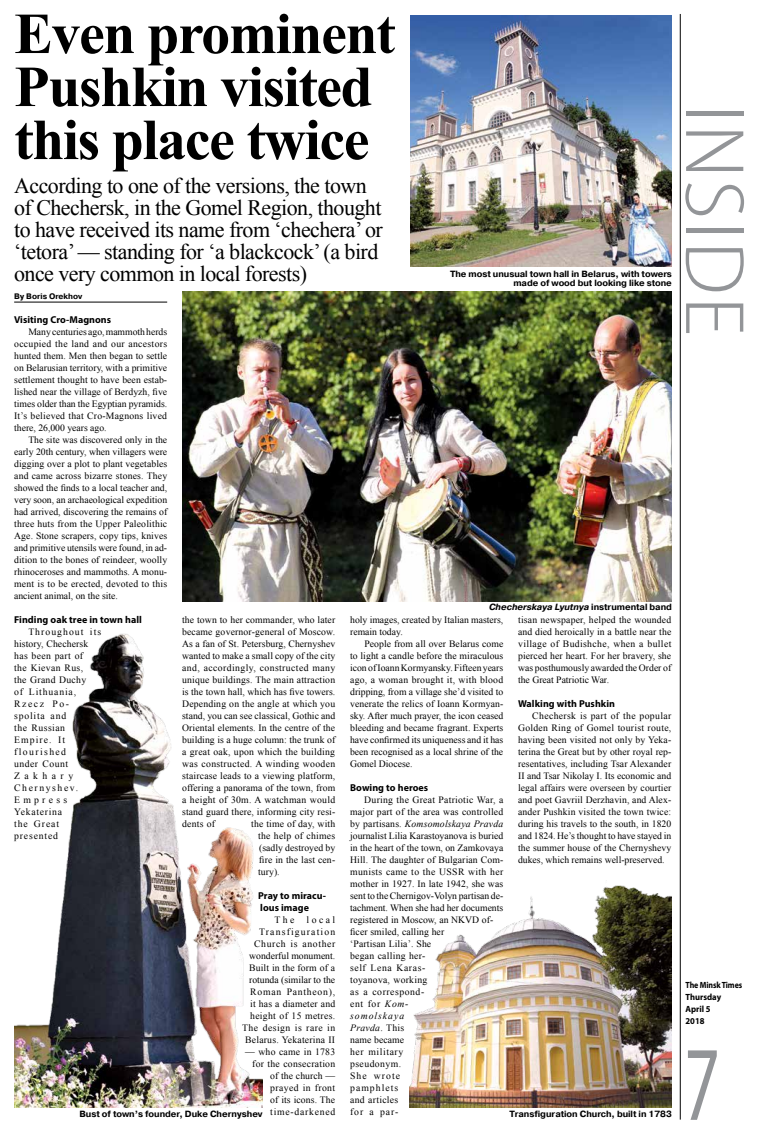
<style>
.page{position:relative;width:757px;height:1134px;background:#fff}
.page>*{position:absolute;margin:0;border:0;box-sizing:border-box;transform-origin:0 0}
.t1{font:semi-condensed 106.8px "Myriad Pro";color:#939598;scale:.71 1}
.t2{font:300 semi-condensed 84.8px "Myriad Pro";letter-spacing:.02em;color:#939598;scale:1.09 1}
.t3{font:700 58px/53px "Times New Roman";letter-spacing:-.025em;color:#000}
.t4{font:22px/22px "Times New Roman";letter-spacing:-.025em;color:#000}
.t5{font:700 10px/12px "Myriad Pro";letter-spacing:.005em;color:#000}
.t6{font:9.7px/12px "Times New Roman";letter-spacing:.015em;color:#000;text-align:justify}
.t7{font:9.7px/12px "Times New Roman";letter-spacing:.085em;color:#000}
.t8{font:700 9px/9px "Pragmatica C";letter-spacing:-.005em;color:#000;text-align:right}
.t9{font:italic 700 9px "Pragmatica C";letter-spacing:-.005em;color:#000}
.t10{font:700 9px/12px "Myriad Pro";letter-spacing:-.005em;color:#000;scale:.88 1}
.t11{font:700 8px "Pragmatica C";color:#000}
.s1{font-style:normal}
.s2{font-style:italic}
</style>
<div class="page">
<hr style="left:14px;top:302px;width:153px;height:1px;background:#000">
<img style="left:410px;top:15px;width:262px;height:251px">
<img style="left:410px;top:885px;width:262px;height:222px">
<img style="left:14px;top:633px;width:249px;height:474px">
<img style="left:182px;top:292px;width:490px;height:309px">
<hr style="left:680px;top:14px;width:1px;height:1105px;background:#000">
<h3 class="t3" style="left:14px;top:6px;width:383px">Even prominent<br>Pushkin visited this place twice</h3>
<h3 class="t4" style="left:14px;top:174px;width:370px">According to one of the versions, the town of Chechersk, in the Gomel Region, thought to have received its name from ‘chechera’ or ‘tetora’ — standing for ‘a blackcock’ (a bird once very common in local forests)</h3>
<p class="t8" style="left:450px;top:269px;width:223px">The most unusual town hall in Belarus, with towers made of wood but looking like stone</p>
<p class="t11" style="left:14px;top:292px;width:70px">By Boris Orekhov</p>
<p class="t5" style="left:14px;top:314px;width:99px">Visiting Cro-Magnons</p>
<p class="t6" style="left:14px;top:326px;width:155px;text-indent:14px">Many centuries ago, mammoth herds occupied the land and our ancestors hunted them. Men then began to settle on Belarusian territory, with a primitive settlement thought to have been estab&shy;lished near the village of Berdyzh, five times older than the Egyptian pyramids.<br>It’s believed that Cro-Magnons lived there, 26,000 years ago.</p>
<p class="t6" style="left:14px;top:434px;width:155px;text-indent:14px">The site was discovered only in the early 20th century, when villagers were digging over a plot to plant vegetables and came across bizarre stones. They showed the finds to a local teacher and, very soon, an archaeological expedition had arrived, discovering the remains of three huts from the Upper Paleolithic Age. Stone scrapers, copy tips, knives and primitive utensils were found, in ad&shy;dition to the bones of reindeer, woolly rhinoceroses and mammoths. A monu&shy;ment is to be erected, devoted to this ancient animal, on the site.</p>
<p class="t5" style="left:14px;top:614px;width:129px">Finding oak tree in town hall</p>
<p class="t7" style="left:14px;top:626px;width:89px;text-indent:14px">Throughout its history, Chechersk has been part of<br>the Kievan Rus,<br>the Grand Duchy<br>of Lithuania,<br>Rzecz Po&shy;spolita and<br>the Russian<br>Empire. It flourished<br>under Count<br>Zakhary<br>Chernyshev.<br>Empress<br>Yekaterina<br>the Great presented</p>
<p class="t9" style="left:489px;top:602px;width:184px">Checherskaya Lyutnya <span class="s1">instrumental band</span></p>
<p class="t6" style="left:350px;top:614px;width:155px">holy images, created by Italian masters, remain today.</p>
<p class="t6" style="left:350px;top:638px;width:155px;text-indent:14px">People from all over Belarus come to light a candle before the miraculous icon of Ioann Kormyansky. Fifteen years ago, a woman brought it, with blood dripping, from a village she’d visited to venerate the relics of Ioann Kormyan&shy;sky. After much prayer, the icon ceased bleeding and became fragrant. Experts have confirmed its uniqueness and it has been recognised as a local shrine of the Gomel Diocese.</p>
<p class="t5" style="left:350px;top:782px;width:80px">Bowing to heroes</p>
<p class="t6" style="left:350px;top:794px;width:155px;text-align:left;text-indent:14px">During the Great Patriotic War, a major part of the area was controlled by partisans. <span class="s2">Komsomolskaya Pravda </span>journalist Lilia Karastoyanova is buried in the heart of the town, on Zamkovaya<br>Hill. The daughter of Bulgarian Com&shy;munists came to the USSR with her mother in 1927. In late 1942, she was sent to the Chernigov-Volyn partisan de&shy;tachment. When she had her documents registered in Moscow, an NKVD of&shy;ficer smiled, calling her<br>‘Partisan Lilia’. She<br>began calling her-<br>self Lena Karas-<br>toyanova, working<br>as a correspond-<br>ent for <span class="s2">Kom-<br>somolskaya<br>Pravda</span>. This<br>name became<br>her military<br>pseudonym.<br>She wrote<br>pamphlets<br>and articles<br>for a par-</p>
<p class="t6" style="left:182px;top:614px;width:155px">the town to her commander, who later became governor-general of Moscow.<br>As a fan of St. Petersburg, Chernyshev wanted to make a small copy of the city and, accordingly, constructed many unique buildings. The main attraction is the town hall, which has five towers.<br>Depending on the angle at which you stand, you can see classical, Gothic and Oriental elements. In the centre of the building is a huge column: the trunk of a great oak, upon which the building was constructed. A winding wooden staircase leads to a viewing platform, offering a panorama of the town, from a height of 30m. A watchman would stand guard there, informing city resi&shy;dents of</p>
<p class="t6" style="left:518px;top:614px;width:155px">tisan newspaper, helped the wounded and died heroically in a battle near the village of Budishche, when a bullet pierced her heart. For her bravery, she was posthumously awarded the Order of the Great Patriotic War.</p>
<p class="t5" style="left:518px;top:698px;width:98px">Walking with Pushkin</p>
<p class="t6" style="left:518px;top:710px;width:155px;text-indent:14px">Chechersk is part of the popular Golden Ring of Gomel tourist route, having been visited not only by Yeka&shy;terina the Great but by other royal rep&shy;resentatives, including Tsar Alexander II and Tsar Nikolay I. Its economic and legal affairs were overseen by courtier and poet Gavriil Derzhavin, and Alex&shy;ander Pushkin visited the town twice: during his travels to the south, in 1820 and 1824. He’s thought to have stayed in the summer house of the Chernyshevy dukes, which remains well-preserved.</p>
<p class="t6" style="left:258px;top:818px;width:79px;text-indent:-7px">the time of day, with the help of chimes (sadly destroyed by fire in the last cen&shy;tury).</p>
<p class="t5" style="left:258px;top:890px;width:69px">Pray to miracu&shy;lous image</p>
<p class="t6" style="left:274px;top:914px;width:21px">The</p>
<p class="t6" style="left:242px;top:914px;width:95px;text-align:right">local<br>Transfiguration<br>Church is another wonderful monument.<br>Built in the form of a rotunda (similar to the<br>Roman Pantheon),<br>it has a diameter and height of 15 metres.<br>The design is rare in<br>Belarus. Yekaterina II</p>
<p class="t6" style="left:245px;top:1046px;width:92px;text-align:right">— who came in 1783 for the consecration of the church — prayed in front<br>of its icons. The time-darkened</p>
<p class="t8" style="left:79px;top:1109px;width:185px">Bust of town’s founder, Duke Chernyshev</p>
<p class="t8" style="left:509px;top:1109px;width:164px">Transfiguration Church, built in 1783</p>
<h2 class="t2" style="left:760px;top:104px;width:214px;rotate:90deg">INSIDE</h2>
<p class="t10" style="left:685px;top:978px;width:66px">The Minsk Times<br>Thursday<br>April 5<br>2018</p>
<h1 class="t1" style="left:684px;top:1026px;width:52px">7</h1>
</div>
